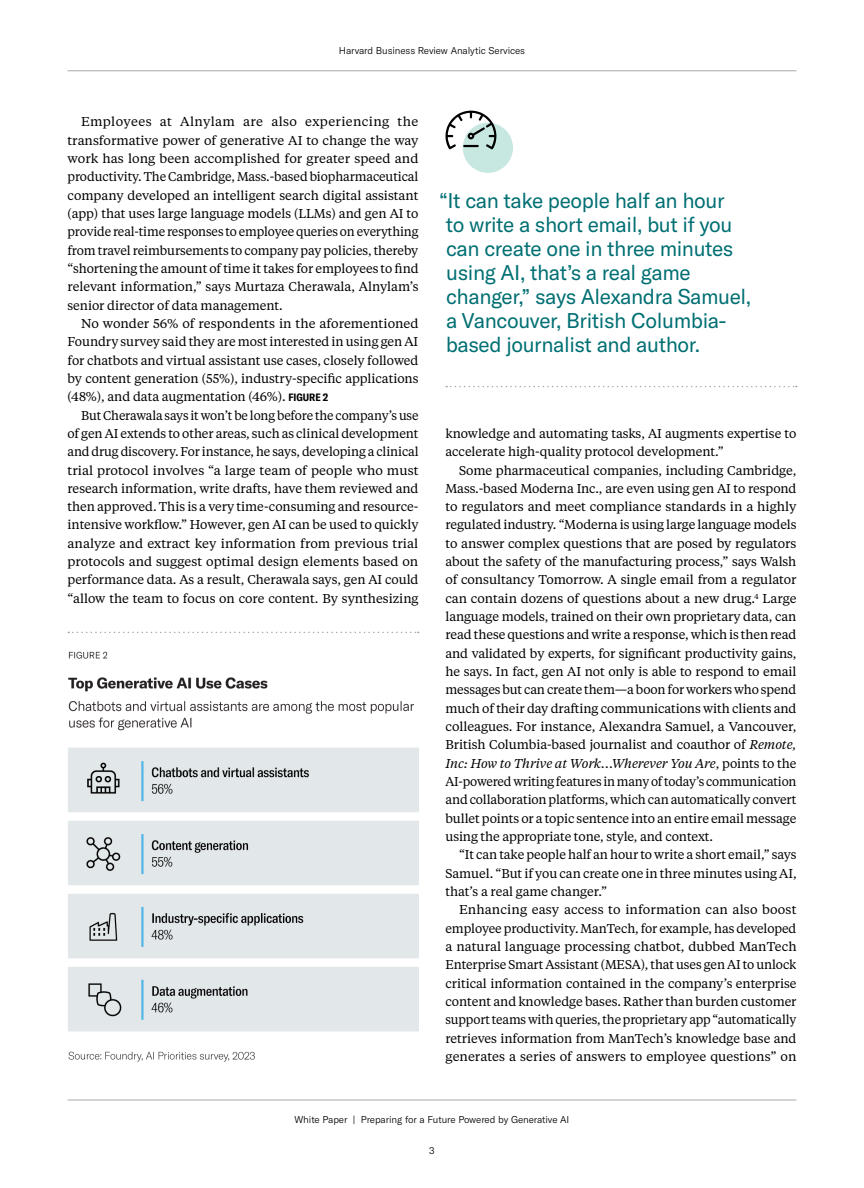
<style>
.page{position:relative;width:864px;height:1188px;background:#fff}
.page>*{position:absolute;margin:0;border:0;box-sizing:border-box;transform-origin:0 0}
.t1{font:21px/24px "GT America";letter-spacing:-.02em;color:#006f73}
.INT_BODY{font:12.75px/18.3px "Tiempos Text";letter-spacing:-.005em;color:#000;text-align:justify}
.t2{font:300 9.75px "GT America";letter-spacing:-.01em;color:#000}
.s1{font-family:"GT America";font-weight:700;font-stretch:condensed;font-size:10.5px}
.s2{font-style:italic}
</style>
<div class="page">
<svg style="left:68px;top:632px;width:351px;height:1px"></svg>
<img style="left:68px;top:651px;width:350px;height:411px">
<div style="left:463px;top:123px;width:50px;height:50px;background:#c7e7e1;border-radius:50%"></div>
<svg style="left:446px;top:111px;width:50px;height:38px"></svg>
<svg style="left:446px;top:386px;width:351px;height:1px"></svg>
<hr style="left:68px;top:1100px;width:728px;height:1px;background:#a7a9ac">
<hr style="left:68px;top:70px;width:728px;height:1px;background:#a7a9ac">
<p class="t2" style="left:339px;top:45px;width:188px">Harvard Business Review Analytic Services</p>
<p class="INT_BODY" style="left:68px;top:112px;width:353px;text-indent:14px">Employees at Alnylam are also experiencing the transformative power of generative AI to change the way work has long been accomplished for greater speed and productivity. The Cambridge, Mass.-based biopharmaceutical company developed an intelligent search digital assistant (app) that uses large language models (LLMs) and gen AI to provide real-time responses to employee queries on everything from travel reimbursements to company pay policies, thereby “shortening the amount of time it takes for employees to find relevant information,” says Murtaza Cherawala, Alnylam’s senior director of data management.</p>
<p class="INT_BODY" style="left:68px;top:314px;width:353px;text-indent:14px">No wonder 56% of respondents in the aforementioned Foundry survey said they are most interested in using gen AI for chatbots and virtual assistant use cases, closely followed by content generation (55%), industry-specific applications (48%), and data augmentation (46%). <span class="s1">FIGURE 2</span></p>
<p class="INT_BODY" style="left:68px;top:405px;width:353px;text-indent:14px">But Cherawala says it won’t be long before the company’s use of gen AI extends to other areas, such as clinical development and drug discovery. For instance, he says, developing a clinical trial protocol involves “a large team of people who must research information, write drafts, have them reviewed and then approved. This is a very time-consuming and resource&shy;intensive workflow.” However, gen AI can be used to quickly analyze and extract key information from previous trial protocols and suggest optimal design elements based on performance data. As a result, Cherawala says, gen AI could “allow the team to focus on core content. By synthesizing</p>
<h1 class="t1" style="left:446px;top:189px;width:307px;text-indent:-7px">“It can take people half an hour<br>to write a short email, but if you can create one in three minutes using AI, that’s a real game changer,” says Alexandra Samuel, a Vancouver, British Columbia&shy;based journalist and author.</h1>
<p class="INT_BODY" style="left:446px;top:424px;width:353px">knowledge and automating tasks, AI augments expertise to accelerate high-quality protocol development.”</p>
<p class="INT_BODY" style="left:446px;top:460px;width:353px;text-indent:14px">Some pharmaceutical companies, including Cambridge, Mass.-based Moderna Inc., are even using gen AI to respond to regulators and meet compliance standards in a highly regulated industry. “Moderna is using large language models to answer complex questions that are posed by regulators about the safety of the manufacturing process,” says Walsh of consultancy Tomorrow. A single email from a regulator can contain dozens of questions about a new drug.<sup>4</sup> Large language models, trained on their own proprietary data, can read these questions and write a response, which is then read and validated by experts, for significant productivity gains, he says. In fact, gen AI not only is able to respond to email messages but can create them—a boon for workers who spend much of their day drafting communications with clients and colleagues. For instance, Alexandra Samuel, a Vancouver, British Columbia-based journalist and coauthor of <span class="s2">Remote, Inc: How to Thrive at Work…Wherever You Are</span>, points to the AI-powered writing features in many of today’s communication and collaboration platforms, which can automatically convert bullet points or a topic sentence into an entire email message using the appropriate tone, style, and context.</p>
<p class="INT_BODY" style="left:446px;top:845px;width:353px;text-indent:14px">“It can take people half an hour to write a short email,” says Samuel. “But if you can create one in three minutes using AI, that’s a real game changer.”</p>
<p class="INT_BODY" style="left:446px;top:900px;width:353px;text-indent:14px">Enhancing easy access to information can also boost employee productivity. ManTech, for example, has developed a natural language processing chatbot, dubbed ManTech Enterprise Smart Assistant (MESA), that uses gen AI to unlock critical information contained in the company’s enterprise content and knowledge bases. Rather than burden customer support teams with queries, the proprietary app “automatically retrieves information from ManTech’s knowledge base and generates a series of answers to employee questions” on</p>
<p class="t2" style="left:295px;top:1114px;width:276px">White Paper | Preparing for a Future Powered by Generative AI</p>
<p class="t2" style="left:429px;top:1145px;width:7px">3</p>
</div>
